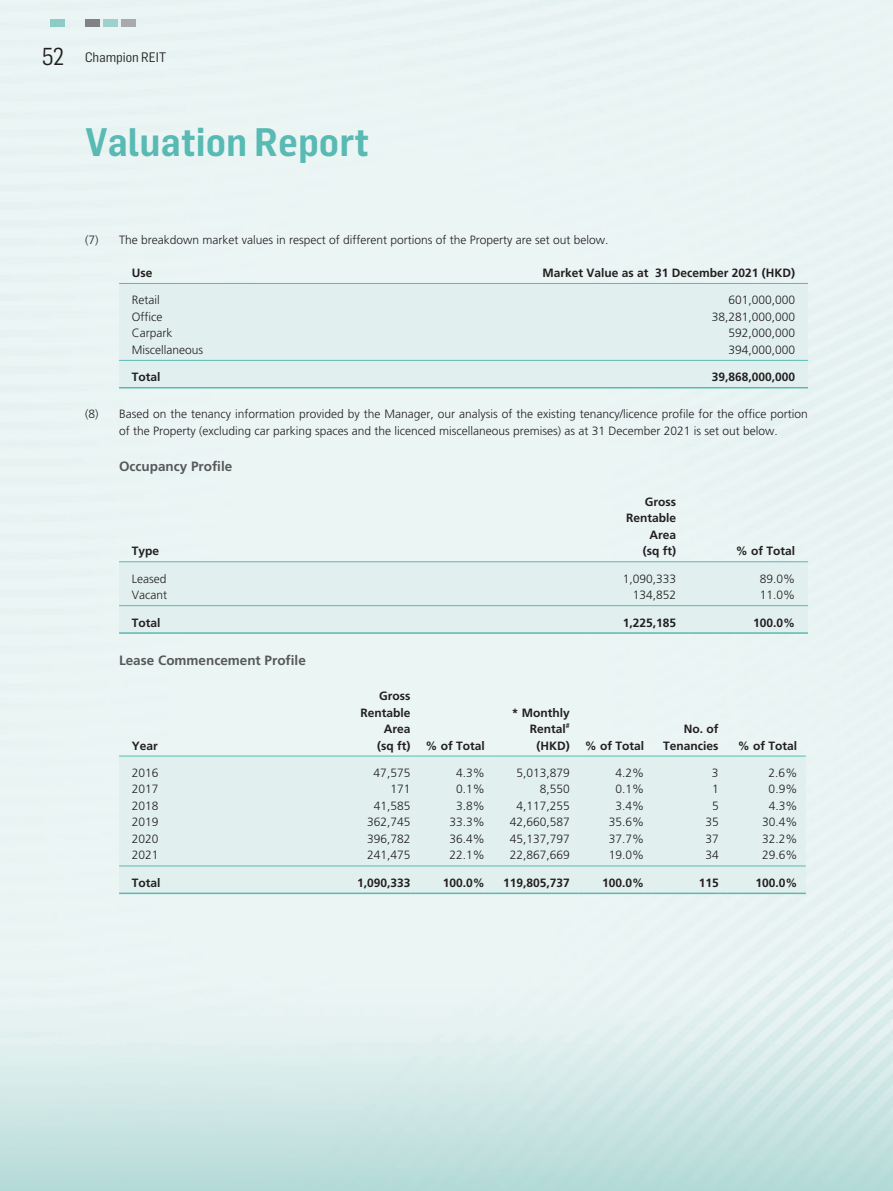
<style>
.page{position:relative;width:893px;height:1191px;background:#fff}
.page>*{position:absolute;margin:0;border:0;box-sizing:border-box;transform-origin:0 0}
.t1{font:600 39px "Flama Semicondensed";color:#59b9b3}
.t2{font:700 13.5px "Frutiger LT Std";color:#57585a}
.t3{font:13.5px "Flama Semicondensed";color:#231f20}
.t4{font:300 12px/16.5px "Frutiger LT Std";color:#231f20;text-align:center}
.t5{font:700 12px/16.5px "Frutiger LT Std";color:#231f20;text-align:right}
.t6{font:700 7.05px "Frutiger LT Std";color:#231f20}
.s1{font-size:24px}
</style>
<div class="page">
<div style="left:103px;top:19px;width:15px;height:8px;background:#9dd1ce"></div>
<div style="left:85px;top:19px;width:15px;height:8px;background:#808285"></div>
<div style="left:121px;top:19px;width:15px;height:8px;background:#a8a9ad"></div>
<div style="left:50px;top:19px;width:15px;height:8px;background:#8dcbc7"></div>
<div style="left:119px;top:284px;width:689px;height:103px;background:#e1f0ee"></div>
<hr style="left:119px;top:360px;width:302px;height:1px;background:#59b9b3">
<hr style="left:421px;top:360px;width:374px;height:1px;background:#59b9b3">
<svg style="left:795px;top:360px;width:13px;height:1px"></svg>
<hr style="left:119px;top:387px;width:302px;height:1px;background:#59b9b3">
<hr style="left:421px;top:387px;width:374px;height:1px;background:#59b9b3">
<svg style="left:795px;top:387px;width:13px;height:1px"></svg>
<hr style="left:119px;top:283px;width:302px;height:1px;background:#59b9b3">
<hr style="left:421px;top:283px;width:374px;height:1px;background:#59b9b3">
<svg style="left:795px;top:283px;width:13px;height:1px"></svg>
<div style="left:119px;top:562px;width:689px;height:70px;background:#e1f0ee"></div>
<hr style="left:119px;top:605px;width:468px;height:1px;background:#59b9b3">
<hr style="left:587px;top:605px;width:89px;height:1px;background:#59b9b3">
<svg style="left:676px;top:605px;width:13px;height:1px"></svg>
<hr style="left:689px;top:605px;width:106px;height:1px;background:#59b9b3">
<svg style="left:795px;top:605px;width:13px;height:1px"></svg>
<hr style="left:119px;top:632px;width:468px;height:2px;background:#59b9b3">
<hr style="left:587px;top:632px;width:89px;height:2px;background:#59b9b3">
<svg style="left:676px;top:632px;width:13px;height:2px"></svg>
<hr style="left:689px;top:632px;width:106px;height:2px;background:#59b9b3">
<svg style="left:795px;top:632px;width:13px;height:2px"></svg>
<hr style="left:119px;top:561px;width:468px;height:1px;background:#59b9b3">
<hr style="left:587px;top:561px;width:89px;height:1px;background:#59b9b3">
<svg style="left:676px;top:561px;width:13px;height:1px"></svg>
<hr style="left:689px;top:561px;width:106px;height:1px;background:#59b9b3">
<svg style="left:795px;top:561px;width:13px;height:1px"></svg>
<div style="left:119px;top:756px;width:687px;height:136px;background:#e1f0ee"></div>
<hr style="left:119px;top:865px;width:217px;height:1px;background:#59b9b3">
<hr style="left:336px;top:865px;width:74px;height:1px;background:#59b9b3">
<hr style="left:419px;top:865px;width:66px;height:1px;background:#59b9b3">
<hr style="left:493px;top:865px;width:77px;height:1px;background:#59b9b3">
<hr style="left:578px;top:865px;width:66px;height:1px;background:#59b9b3">
<hr style="left:653px;top:865px;width:66px;height:1px;background:#59b9b3">
<hr style="left:727px;top:865px;width:70px;height:1px;background:#59b9b3">
<hr style="left:119px;top:892px;width:217px;height:2px;background:#59b9b3">
<hr style="left:336px;top:892px;width:74px;height:2px;background:#59b9b3">
<svg style="left:410px;top:892px;width:9px;height:2px"></svg>
<hr style="left:419px;top:892px;width:66px;height:2px;background:#59b9b3">
<svg style="left:485px;top:892px;width:8px;height:2px"></svg>
<hr style="left:493px;top:892px;width:77px;height:2px;background:#59b9b3">
<svg style="left:570px;top:892px;width:8px;height:2px"></svg>
<hr style="left:578px;top:892px;width:66px;height:2px;background:#59b9b3">
<svg style="left:644px;top:892px;width:9px;height:2px"></svg>
<hr style="left:653px;top:892px;width:66px;height:2px;background:#59b9b3">
<svg style="left:719px;top:892px;width:8px;height:2px"></svg>
<hr style="left:727px;top:892px;width:70px;height:2px;background:#59b9b3">
<svg style="left:797px;top:892px;width:9px;height:2px"></svg>
<hr style="left:119px;top:755px;width:217px;height:1px;background:#59b9b3">
<hr style="left:336px;top:755px;width:74px;height:1px;background:#59b9b3">
<hr style="left:419px;top:755px;width:66px;height:1px;background:#59b9b3">
<hr style="left:493px;top:755px;width:77px;height:1px;background:#59b9b3">
<hr style="left:578px;top:755px;width:66px;height:1px;background:#59b9b3">
<hr style="left:653px;top:755px;width:66px;height:1px;background:#59b9b3">
<hr style="left:727px;top:755px;width:70px;height:1px;background:#59b9b3">
<p class="t3" style="left:42px;top:48px;width:126px"><span class="s1">52</span> Champion REIT</p>
<h1 class="t1" style="left:85px;top:117px;width:286px">Valuation Report</h1>
<p class="t4" style="left:85px;top:232px;width:525px">(7) The breakdown market values in respect of different portions of the Property are set out below.</p>
<p class="t5" style="left:132px;top:264px;width:22px">Use</p>
<p class="t5" style="left:542px;top:264px;width:254px">Market Value as at 31 December 2021 (HKD)</p>
<p class="t4" style="left:132px;top:292px;width:29px">Retail</p>
<p class="t4" style="left:728px;top:292px;width:68px">601,000,000</p>
<p class="t4" style="left:132px;top:308px;width:32px">Office</p>
<p class="t4" style="left:712px;top:308px;width:85px">38,281,000,000</p>
<p class="t4" style="left:132px;top:325px;width:42px">Carpark</p>
<p class="t4" style="left:728px;top:325px;width:68px">592,000,000</p>
<p class="t4" style="left:132px;top:341px;width:73px">Miscellaneous</p>
<p class="t4" style="left:728px;top:341px;width:68px">394,000,000</p>
<p class="t5" style="left:132px;top:369px;width:30px">Total</p>
<p class="t5" style="left:712px;top:369px;width:85px">39,868,000,000</p>
<p class="t4" style="left:85px;top:406px;width:724px">(8) Based on the tenancy information provided by the Manager, our analysis of the existing tenancy/licence profile for the office portion of the Property (excluding car parking spaces and the licenced miscellaneous premises) as at 31 December 2021 is set out below.</p>
<p class="t2" style="left:119px;top:458px;width:115px">Occupancy Profile</p>
<p class="t5" style="left:132px;top:543px;width:29px">Type</p>
<p class="t5" style="left:626px;top:493px;width:52px">Gross<br>Rentable<br>Area<br>(sq ft)</p>
<p class="t5" style="left:736px;top:543px;width:61px">% of Total</p>
<p class="t4" style="left:132px;top:570px;width:36px">Leased</p>
<p class="t4" style="left:623px;top:570px;width:55px">1,090,333</p>
<p class="t4" style="left:760px;top:570px;width:37px">89.0%</p>
<p class="t4" style="left:132px;top:587px;width:37px">Vacant</p>
<p class="t4" style="left:633px;top:587px;width:45px">134,852</p>
<p class="t4" style="left:760px;top:587px;width:37px">11.0%</p>
<p class="t5" style="left:132px;top:614px;width:30px">Total</p>
<p class="t5" style="left:623px;top:614px;width:55px">1,225,185</p>
<p class="t5" style="left:753px;top:614px;width:44px">100.0%</p>
<p class="t2" style="left:119px;top:652px;width:188px">Lease Commencement Profile</p>
<p class="t5" style="left:132px;top:737px;width:28px">Year</p>
<p class="t5" style="left:360px;top:687px;width:52px">Gross<br>Rentable<br>Area<br>(sq ft)</p>
<p class="t5" style="left:425px;top:737px;width:61px">% of Total</p>
<p class="t5" style="left:530px;top:704px;width:41px;text-align:left;text-indent:-18px">* Monthly<br>Rental</p>
<p class="t6" style="left:566px;top:721px;width:5px">#</p>
<p class="t5" style="left:536px;top:737px;width:35px">(HKD)</p>
<p class="t5" style="left:585px;top:737px;width:61px">% of Total</p>
<p class="t5" style="left:663px;top:720px;width:57px">No. of<br>Tenancies</p>
<p class="t5" style="left:738px;top:737px;width:61px">% of Total</p>
<p class="t4" style="left:132px;top:764px;width:28px">2016</p>
<p class="t4" style="left:374px;top:764px;width:38px">47,575</p>
<p class="t4" style="left:456px;top:764px;width:30px">4.3%</p>
<p class="t4" style="left:516px;top:764px;width:55px">5,013,879</p>
<p class="t4" style="left:616px;top:764px;width:30px">4.2%</p>
<p class="t4" style="left:712px;top:764px;width:8px">3</p>
<p class="t4" style="left:769px;top:764px;width:30px">2.6%</p>
<p class="t4" style="left:132px;top:781px;width:28px">2017</p>
<p class="t4" style="left:390px;top:781px;width:22px">171</p>
<p class="t4" style="left:456px;top:781px;width:30px">0.1%</p>
<p class="t4" style="left:540px;top:781px;width:32px">8,550</p>
<p class="t4" style="left:616px;top:781px;width:30px">0.1%</p>
<p class="t4" style="left:712px;top:781px;width:8px">1</p>
<p class="t4" style="left:769px;top:781px;width:30px">0.9%</p>
<p class="t4" style="left:132px;top:797px;width:28px">2018</p>
<p class="t4" style="left:374px;top:797px;width:38px">41,585</p>
<p class="t4" style="left:456px;top:797px;width:30px">3.8%</p>
<p class="t4" style="left:516px;top:797px;width:55px">4,117,255</p>
<p class="t4" style="left:616px;top:797px;width:30px">3.4%</p>
<p class="t4" style="left:712px;top:797px;width:8px">5</p>
<p class="t4" style="left:769px;top:797px;width:30px">4.3%</p>
<p class="t4" style="left:132px;top:814px;width:28px">2019</p>
<p class="t4" style="left:367px;top:814px;width:45px">362,745</p>
<p class="t4" style="left:449px;top:814px;width:37px">33.3%</p>
<p class="t4" style="left:510px;top:814px;width:62px">42,660,587</p>
<p class="t4" style="left:609px;top:814px;width:37px">35.6%</p>
<p class="t4" style="left:705px;top:814px;width:15px">35</p>
<p class="t4" style="left:762px;top:814px;width:37px">30.4%</p>
<p class="t4" style="left:132px;top:830px;width:28px">2020</p>
<p class="t4" style="left:367px;top:830px;width:45px">396,782</p>
<p class="t4" style="left:449px;top:830px;width:37px">36.4%</p>
<p class="t4" style="left:510px;top:830px;width:62px">45,137,797</p>
<p class="t4" style="left:609px;top:830px;width:37px">37.7%</p>
<p class="t4" style="left:705px;top:830px;width:15px">37</p>
<p class="t4" style="left:762px;top:830px;width:37px">32.2%</p>
<p class="t4" style="left:132px;top:847px;width:28px">2021</p>
<p class="t4" style="left:367px;top:847px;width:45px">241,475</p>
<p class="t4" style="left:449px;top:847px;width:37px">22.1%</p>
<p class="t4" style="left:510px;top:847px;width:62px">22,867,669</p>
<p class="t4" style="left:609px;top:847px;width:37px">19.0%</p>
<p class="t4" style="left:705px;top:847px;width:15px">34</p>
<p class="t4" style="left:762px;top:847px;width:37px">29.6%</p>
<p class="t5" style="left:132px;top:874px;width:30px">Total</p>
<p class="t5" style="left:357px;top:874px;width:55px">1,090,333</p>
<p class="t5" style="left:443px;top:874px;width:44px">100.0%</p>
<p class="t5" style="left:503px;top:874px;width:68px">119,805,737</p>
<p class="t5" style="left:602px;top:874px;width:44px">100.0%</p>
<p class="t5" style="left:699px;top:874px;width:22px">115</p>
<p class="t5" style="left:755px;top:874px;width:44px">100.0%</p>
</div>
